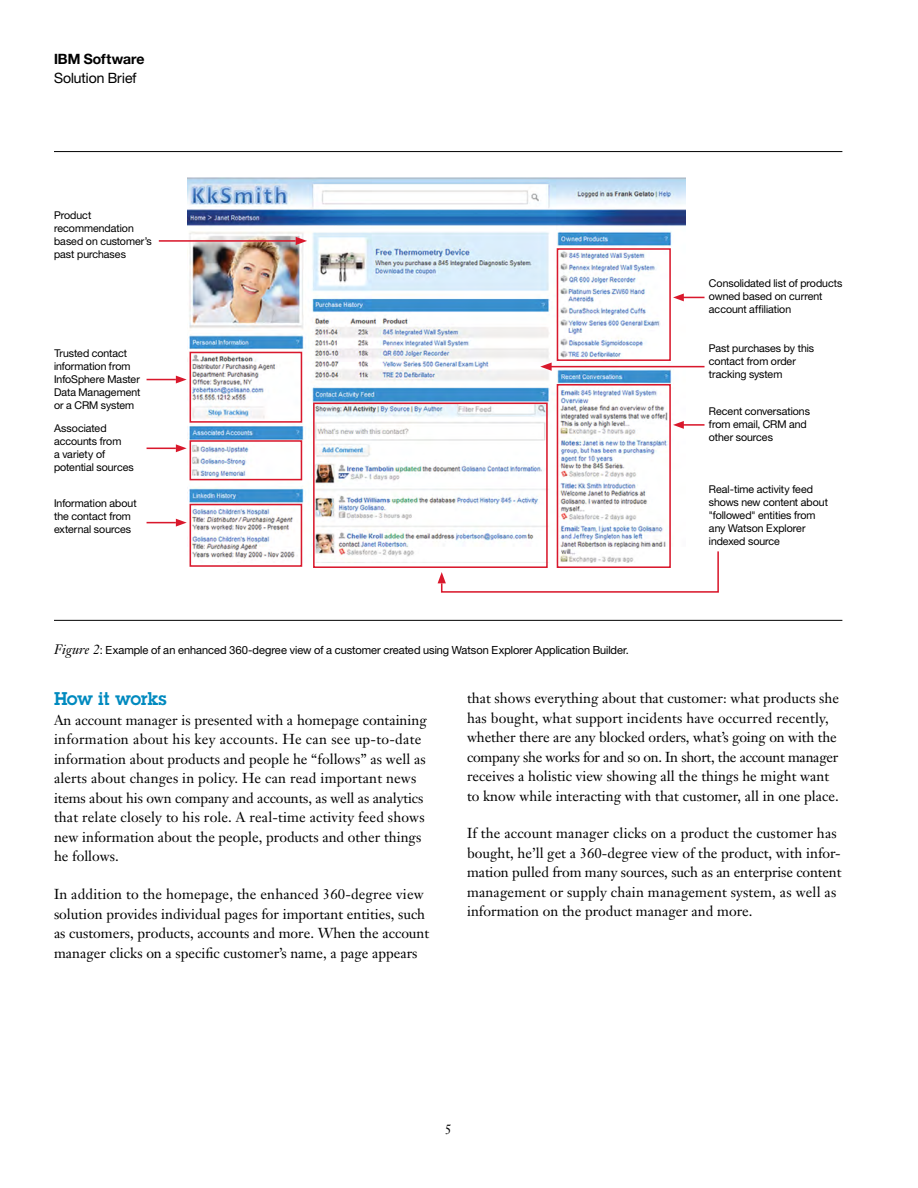
<style>
.page{position:relative;width:918px;height:1188px;background:#fff}
.page>*{position:absolute;margin:0;border:0;box-sizing:border-box;transform-origin:0 0}
._2A_head__color{font:18px "Lubalin Demifor IBM";letter-spacing:-.01em;color:#008abf}
._2C_body{font:14.25px/19.5px "Janson Text LT Pro";color:#000}
.t1{font:14.25px "Helv Neue Romanfor IBM";color:#000}
.t2{font:14.25px "Helv Neue Boldfor IBM";color:#000}
.t3{font:13.5px "Janson Text LT Pro";color:#000}
._2E_figure_caption{font:11.25px "Helv Neue Romanfor IBM";color:#000}
.t4{font:10.8px/12.9px "Helv Neue Romanfor IBM";color:#000}
.s1{font-family:"Janson Text LT Pro";font-style:italic;font-size:13.5px}
</style>
<div class="page">
<hr style="left:54px;top:151px;width:788px;height:1px;background:#000">
<hr style="left:54px;top:620px;width:788px;height:1px;background:#000">
<img style="left:188px;top:178px;width:497px;height:69px">
<img style="left:189px;top:247px;width:516px;height:321px">
<svg style="left:673px;top:294px;width:11px;height:7px"></svg>
<hr style="left:549px;top:366px;width:156px;height:1px;background:#d9182c">
<svg style="left:540px;top:363px;width:12px;height:8px"></svg>
<hr style="left:681px;top:424px;width:24px;height:2px;background:#d9182c">
<svg style="left:673px;top:421px;width:11px;height:8px"></svg>
<hr style="left:159px;top:240px;width:137px;height:2px;background:#d9182c">
<svg style="left:296px;top:237px;width:11px;height:8px"></svg>
<svg style="left:147px;top:376px;width:40px;height:7px"></svg>
<svg style="left:147px;top:444px;width:40px;height:8px"></svg>
<svg style="left:147px;top:519px;width:40px;height:8px"></svg>
<svg style="left:438px;top:550px;width:281px;height:43px"></svg>
<p class="t2" style="left:54px;top:50px;width:92px">IBM Software</p>
<p class="t1" style="left:54px;top:69px;width:84px">Solution Brief</p>
<p class="t4" style="left:54px;top:208px;width:99px">Product recommendation based on customer’s past purchases</p>
<p class="t4" style="left:54px;top:347px;width:88px">Trusted contact information from<br>InfoSphere Master<br>Data Management or a CRM system</p>
<p class="t4" style="left:54px;top:422px;width:81px">Associated accounts from<br>a variety of potential sources</p>
<p class="t4" style="left:54px;top:496px;width:84px">Information about the contact from external sources</p>
<p class="_2E_figure_caption" style="left:54px;top:643px;width:576px"><span class="s1">Figure 2</span>: Example of an enhanced 360-degree view of a customer created using Watson Explorer Application Builder.</p>
<p class="t4" style="left:709px;top:277px;width:135px">Consolidated list of products owned based on current account affiliation</p>
<p class="t4" style="left:709px;top:342px;width:107px">Past purchases by this contact from order tracking system</p>
<p class="t4" style="left:709px;top:404px;width:103px">Recent conversations from email, CRM and other sources</p>
<p class="t4" style="left:709px;top:483px;width:121px">Real-time activity feed shows new content about "followed" entities from any Watson Explorer indexed source</p>
<h3 class="_2A_head__color" style="left:54px;top:687px;width:114px">How it works</h3>
<p class="_2C_body" style="left:54px;top:710px;width:374px">An account manager is presented with a homepage containing information about his key accounts. He can see up-to-date information about products and people he “follows” as well as alerts about changes in policy. He can read important news items about his own company and accounts, as well as analytics that relate closely to his role. A real-time activity feed shows new information about the people, products and other things he follows.</p>
<p class="_2C_body" style="left:54px;top:884px;width:377px">In addition to the homepage, the enhanced 360-degree view solution provides individual pages for important entities, such as customers, products, accounts and more. When the account manager clicks on a specific customer’s name, a page appears</p>
<p class="_2C_body" style="left:467px;top:688px;width:373px">that shows everything about that customer: what products she has bought, what support incidents have occurred recently, whether there are any blocked orders, what’s going on with the company she works for and so on. In short, the account manager receives a holistic view showing all the things he might want to know while interacting with that customer, all in one place.</p>
<p class="_2C_body" style="left:467px;top:824px;width:376px">If the account manager clicks on a product the customer has bought, he’ll get a 360-degree view of the product, with infor&shy;mation pulled from many sources, such as an enterprise content management or supply chain management system, as well as information on the product manager and more.</p>
<p class="t3" style="left:445px;top:1121px;width:9px">5</p>
</div>
